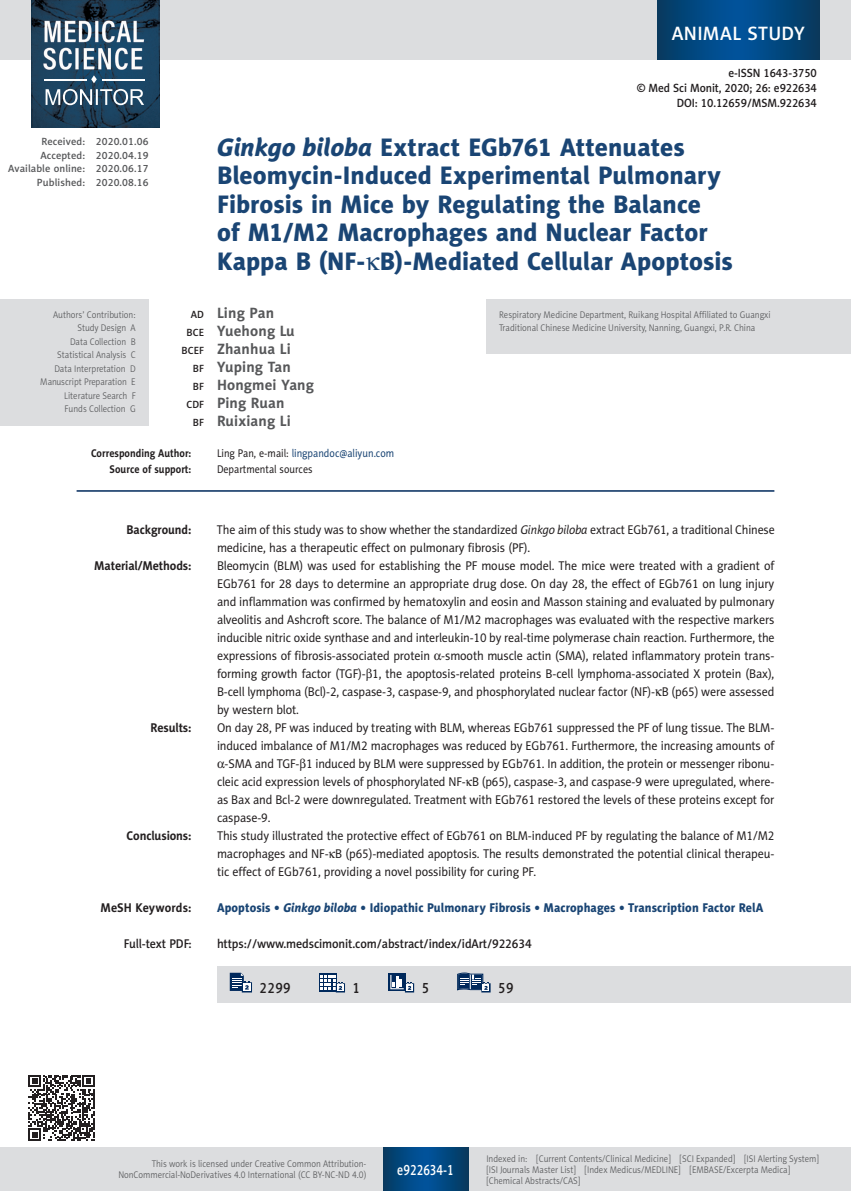
<style>
.page{position:relative;width:851px;height:1191px;background:#fff}
.page>*{position:absolute;margin:0;border:0;box-sizing:border-box;transform-origin:0 0}
.MSM_Tytul{font:25.5px/28.5px "Naomi Sans EFN Heavy";color:#1a4574}
.t1{font:19.5px "Naomi Sans EFN Medium";letter-spacing:.015em;color:#fff}
.MSM_Autorzy{font:700 15px "Naomi Sans EFN";letter-spacing:.01em;color:#57585a}
.MSM_e-PAGINA{font:15px "Naomi Sans EFN Medium";color:#fff;scale:.8 1}
.MSM_dane{font:15px "Naomi Sans EFN Medium";letter-spacing:.03em;color:#231f20;scale:.9 1}
.MSM_Summary_body{font:12.75px/18px "Naomi Sans EFN";letter-spacing:-.01em;color:#231f20;text-align:justify;scale:.95 1}
.MSM_Summary_body-2{font:12.75px/18px "Naomi Sans EFN";letter-spacing:-.01em;color:#231f20;scale:.94 1}
.MSM_keywords{font:12.75px "Naomi Sans EFN Heavy";letter-spacing:.005em;color:#1a4574;scale:.95 1}
.MSM_full_text_pdf{font:12.75px "Naomi Sans EFN Medium";letter-spacing:-.01em;color:#231f20;scale:.95 1}
.MSM_Summary_body-3{font:700 12.75px "Naomi Sans EFN";letter-spacing:-.01em;color:#231f20;scale:.95 1}
.MSM_keywords-2{font:700 12.75px "Naomi Sans EFN";letter-spacing:.005em;color:#231f20;scale:.95 1}
.MSM_Summary_body-4{font:700 12.75px "Naomi Sans EFN";letter-spacing:-.01em;color:#231f20;scale:.94 1}
.MSM_full_text_pdf-2{font:12px "Naomi Sans EFN Medium";letter-spacing:-.01em;color:#231f20;scale:.95 1}
.MSM_Adres{font:11.25px "Naomi Sans EFN";color:#1a4574;scale:.9 1}
.MSM_Adres-2{font:700 11.25px "Naomi Sans EFN";color:#231f20;scale:.9 1}
.MSM_Support{font:11.25px "Naomi Sans EFN";color:#231f20;scale:.9 1}
.MSM_Support-2{font:700 11.25px "Naomi Sans EFN";color:#231f20;scale:.9 1}
.t2{font:10.5px "Naomi Sans EFN Medium";letter-spacing:.01em;color:#57585a}
.MSM_Afiliacja{font:9.75px/11.2px "Naomi Sans EFN Light";color:#57585a;scale:.9 1}
.s1{font-style:italic}
.s2{font-family:"Standard Sym L"}
.s3{font-family:"Naomi Sans EFN Medium";font-weight:400;font-size:10.5px;color:#231f20}
.s4{color:#231f20}
.s5{font-family:"Standard Sym L";font-size:13.5px}
</style>
<div class="page">
<div style="left:217px;top:966px;width:633px;height:36px;background:#dcdddf"></div>
<svg style="left:230px;top:972px;width:22px;height:20px"></svg>
<div style="left:319px;top:973px;width:17px;height:18px;background:#00295c"></div>
<svg style="left:320px;top:974px;width:25px;height:18px"></svg>
<div style="left:388px;top:973px;width:18px;height:18px;background:#00295c"></div>
<svg style="left:390px;top:975px;width:24px;height:17px"></svg>
<svg style="left:457px;top:972px;width:33px;height:20px"></svg>
<hr style="left:77px;top:490px;width:697px;height:2px;background:#00295c">
<div style="left:0;top:300px;width:148px;height:126px;background:#dcdddf"></div>
<div style="left:486px;top:300px;width:364px;height:54px;background:#dcdddf"></div>
<svg style="left:28px;top:1075px;width:67px;height:66px"></svg>
<div style="left:0;top:1148px;width:850px;height:43px;background:#dcdddf"></div>
<svg style="left:383px;top:1147px;width:85px;height:43px;background:#02477e"></svg>
<div style="left:0;top:0;width:850px;height:60px;background:#dcdddf"></div>
<img style="left:32px;top:0;width:127px;height:128px">
<img style="left:45px;top:79px;width:41px;height:1px">
<img style="left:103px;top:79px;width:41px;height:1px">
<svg style="left:91px;top:75px;width:6px;height:8px"></svg>
<img style="left:46px;top:89px;width:98px;height:16px">
<svg style="left:657px;top:0;width:162px;height:60px;background:#02477e"></svg>
<h2 class="t1" style="left:671px;top:22px;width:134px">ANIMAL STUDY</h2>
<p class="MSM_full_text_pdf-2" style="left:728px;top:66px;width:95px">e-ISSN 1643-3750</p>
<p class="MSM_full_text_pdf-2" style="left:636px;top:81px;width:191px">© Med Sci Monit, 2020; 26: e922634</p>
<p class="MSM_full_text_pdf-2" style="left:676px;top:96px;width:149px">DOI: 10.12659/MSM.922634</p>
<p class="MSM_Tytul" style="left:217px;top:132px;width:517px"><span class="s1">Ginkgo biloba</span> Extract EGb761 Attenuates Bleomycin-Induced Experimental Pulmonary Fibrosis in Mice by Regulating the Balance<br>of M1/M2 Macrophages and Nuclear Factor Kappa B (NF-<span class="s2">k</span>B)-Mediated Cellular Apoptosis</p>
<p class="MSM_Autorzy" style="left:191px;top:304px;width:85px"><span class="s3">AD</span> Ling Pan</p>
<p class="MSM_Autorzy" style="left:186px;top:322px;width:110px"><span class="s3">BCE</span> Yuehong Lu</p>
<p class="MSM_Autorzy" style="left:181px;top:340px;width:111px"><span class="s3">BCEF</span> Zhanhua Li</p>
<p class="MSM_Autorzy" style="left:193px;top:358px;width:99px"><span class="s3">BF</span> Yuping Tan</p>
<p class="MSM_Autorzy" style="left:193px;top:376px;width:122px"><span class="s3">BF</span> Hongmei Yang</p>
<p class="MSM_Autorzy" style="left:186px;top:394px;width:100px"><span class="s3">CDF</span> Ping Ruan</p>
<p class="MSM_Autorzy" style="left:193px;top:412px;width:99px"><span class="s3">BF</span> Ruixiang Li</p>
<p class="MSM_Adres-2" style="left:91px;top:447px;width:113px">Corresponding Author:</p>
<p class="MSM_Adres" style="left:217px;top:447px;width:198px"><span class="s4">Ling Pan, e-mail:</span> lingpandoc@aliyun.com</p>
<p class="MSM_Support-2" style="left:110px;top:463px;width:92px">Source of support:</p>
<p class="MSM_Support" style="left:217px;top:463px;width:108px">Departmental sources</p>
<p class="t2" style="left:41px;top:136px;width:109px">Received: 2020.01.06</p>
<p class="t2" style="left:40px;top:149px;width:110px">Accepted: 2020.04.19</p>
<p class="t2" style="left:8px;top:163px;width:142px">Available online: 2020.06.17</p>
<p class="t2" style="left:37px;top:176px;width:113px">Published: 2020.08.16</p>
<p class="MSM_Afiliacja" style="left:53px;top:309px;width:93px">Authors’ Contribution:</p>
<p class="MSM_Afiliacja" style="left:77px;top:322px;width:66px">Study Design A</p>
<p class="MSM_Afiliacja" style="left:70px;top:336px;width:74px">Data Collection B</p>
<p class="MSM_Afiliacja" style="left:57px;top:349px;width:89px">Statistical Analysis C</p>
<p class="MSM_Afiliacja" style="left:54px;top:363px;width:92px">Data Interpretation D</p>
<p class="MSM_Afiliacja" style="left:40px;top:376px;width:107px">Manuscript Preparation E</p>
<p class="MSM_Afiliacja" style="left:64px;top:390px;width:81px">Literature Search F</p>
<p class="MSM_Afiliacja" style="left:65px;top:403px;width:80px">Funds Collection G</p>
<p class="MSM_Afiliacja" style="left:499px;top:308px;width:303px;line-height:13.5px">Respiratory Medicine Department, Ruikang Hospital Affiliated to Guangxi<br>Traditional Chinese Medicine University, Nanning, Guangxi, P.R. China</p>
<p class="MSM_Summary_body-4" style="left:126px;top:522px;width:71px">Background:</p>
<p class="MSM_Summary_body-2" style="left:217px;top:521px;width:595px">The aim of this study was to show whether the standardized <span class="s1">Ginkgo biloba</span> extract EGb761, a traditional Chinese medicine, has a therapeutic effect on pulmonary fibrosis (PF).</p>
<p class="MSM_Summary_body-3" style="left:94px;top:558px;width:104px">Material/Methods:</p>
<p class="MSM_Summary_body" style="left:217px;top:557px;width:588px">Bleomycin (BLM) was used for establishing the PF mouse model. The mice were treated with a gradient of EGb761 for 28 days to determine an appropriate drug dose. On day 28, the effect of EGb761 on lung injury and inflammation was confirmed by hematoxylin and eosin and Masson staining and evaluated by pulmonary alveolitis and Ashcroft score. The balance of M1/M2 macrophages was evaluated with the respective markers inducible nitric oxide synthase and and interleukin-10 by real-time polymerase chain reaction. Furthermore, the expressions of fibrosis-associated protein <span class="s2">a</span>-smooth muscle actin (SMA), related inflammatory protein trans&shy;forming growth factor (TGF)-<span class="s2">b</span>1, the apoptosis-related proteins B-cell lymphoma-associated X protein (Bax), B-cell lymphoma (Bcl)-2, caspase-3, caspase-9, and phosphorylated nuclear factor (NF)-<span class="s5">k</span>B (p65) were assessed by western blot.</p>
<p class="MSM_Summary_body-3" style="left:150px;top:720px;width:45px">Results:</p>
<p class="MSM_Summary_body" style="left:217px;top:719px;width:588px">On day 28, PF was induced by treating with BLM, whereas EGb761 suppressed the PF of lung tissue. The BLM&shy;induced imbalance of M1/M2 macrophages was reduced by EGb761. Furthermore, the increasing amounts of <span class="s2">a</span>-SMA and TGF-<span class="s2">b</span>1 induced by BLM were suppressed by EGb761. In addition, the protein or messenger ribonu&shy;cleic acid expression levels of phosphorylated NF-<span class="s2">k</span>B (p65), caspase-3, and caspase-9 were upregulated, where&shy;as Bax and Bcl-2 were downregulated. Treatment with EGb761 restored the levels of these proteins except for caspase-9.</p>
<p class="MSM_Summary_body-3" style="left:127px;top:828px;width:70px">Conclusions:</p>
<p class="MSM_Summary_body" style="left:217px;top:827px;width:588px">This study illustrated the protective effect of EGb761 on BLM-induced PF by regulating the balance of M1/M2 macrophages and NF-<span class="s2">k</span>B (p65)-mediated apoptosis. The results demonstrated the potential clinical therapeu&shy;tic effect of EGb761, providing a novel possibility for curing PF.</p>
<p class="MSM_keywords-2" style="left:100px;top:900px;width:97px">MeSH Keywords:</p>
<p class="MSM_keywords" style="left:217px;top:900px;width:576px">Apoptosis • <span class="s1">Ginkgo biloba</span> • Idiopathic Pulmonary Fibrosis • Macrophages • Transcription Factor RelA</p>
<p class="MSM_full_text_pdf" style="left:124px;top:936px;width:73px">Full-text PDF:</p>
<p class="MSM_full_text_pdf" style="left:217px;top:936px;width:333px">https://www.medscimonit.com/abstract/index/idArt/922634</p>
<p class="MSM_dane" style="left:259px;top:978px;width:36px">2299</p>
<p class="MSM_dane" style="left:352px;top:978px;width:10px">1</p>
<p class="MSM_dane" style="left:421px;top:978px;width:10px">5</p>
<p class="MSM_dane" style="left:498px;top:978px;width:19px">59</p>
<p class="MSM_Afiliacja" style="left:118px;top:1158px;width:277px;text-align:right">This work is licensed under Creative Common Attribution-<br>NonCommercial-NoDerivatives 4.0 International (CC BY-NC-ND 4.0)</p>
<p class="MSM_e-PAGINA" style="left:397px;top:1160px;width:72px">e922634-1</p>
<p class="MSM_Afiliacja" style="left:486px;top:1152px;width:371px">Indexed in: [Current Contents/Clinical Medicine] [SCI Expanded] [ISI Alerting System] [ISI Journals Master List] [Index Medicus/MEDLINE] [EMBASE/Excerpta Medica] [Chemical Abstracts/CAS]</p>
</div>
